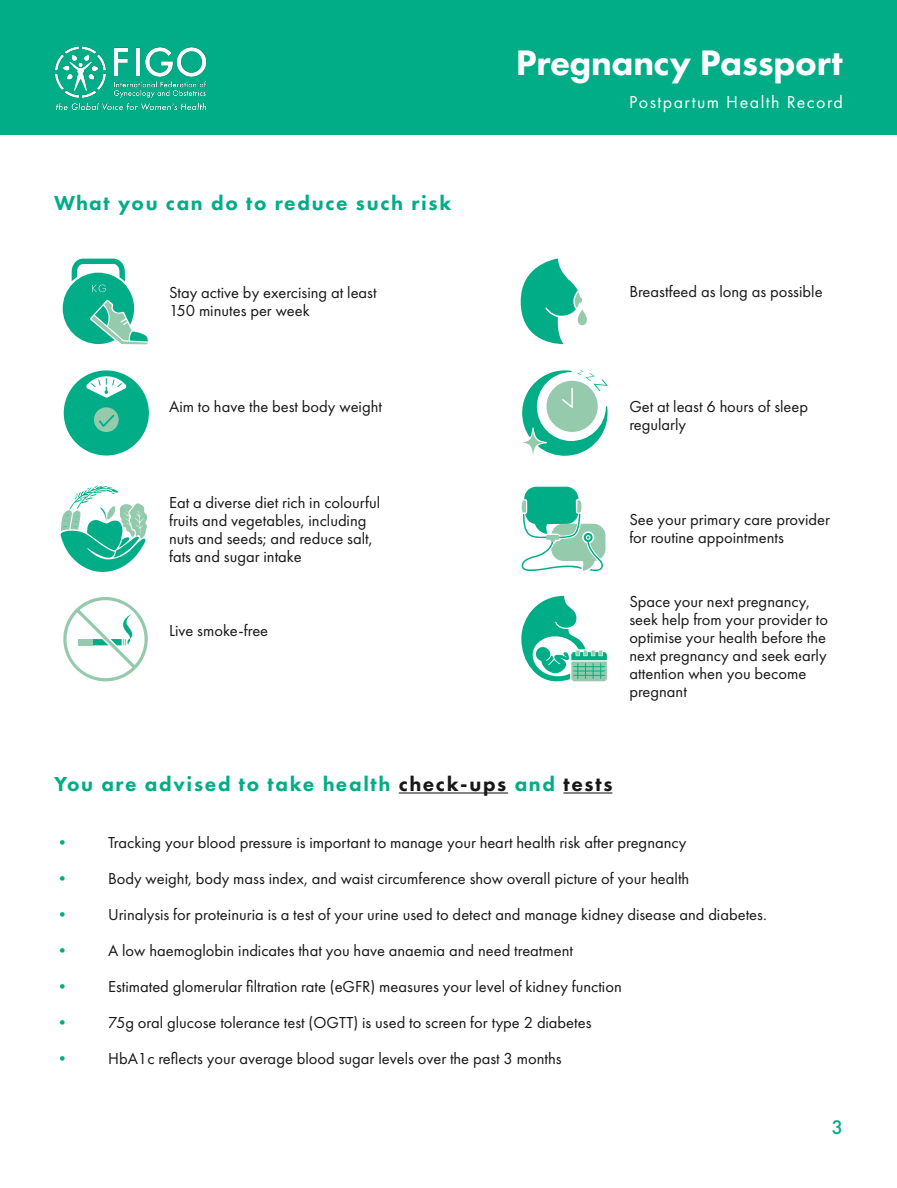
<style>
.page{position:relative;width:897px;height:1188px;background:#fff}
.page>*{position:absolute;margin:0;border:0;box-sizing:border-box;transform-origin:0 0}
.t1{font:800 36.75px "Futura PT";letter-spacing:-.01em;color:#fff}
.t2{font:800 21px "Futura PT";letter-spacing:.08em;color:#00ad86}
.t3{font:18px "Futura PT";letter-spacing:.08em;color:#fff}
.t4{font:500 18px "Futura";color:#00ad86}
.t5{font:16.5px/18px "Futura PT";color:#181617}
.s1{color:#181617}
.s2{color:#00ad86}
</style>
<div class="page">
<hr style="left:399px;top:792px;width:109px;height:2px;background:#181617">
<hr style="left:563px;top:792px;width:49px;height:2px;background:#181617">
<div style="left:0;top:0;width:896px;height:135px;background:#00ad86"></div>
<img style="left:55px;top:46px;width:152px;height:65px">
<svg style="left:63px;top:259px;width:85px;height:85px"></svg>
<svg style="left:520px;top:258px;width:67px;height:86px"></svg>
<svg style="left:64px;top:370px;width:85px;height:86px"></svg>
<svg style="left:522px;top:370px;width:85px;height:86px"></svg>
<svg style="left:60px;top:485px;width:87px;height:87px"></svg>
<svg style="left:521px;top:487px;width:84px;height:84px"></svg>
<svg style="left:63px;top:597px;width:85px;height:84px"></svg>
<svg style="left:521px;top:596px;width:86px;height:85px"></svg>
<hr style="left:573px;top:666px;width:31px;height:1px;background:#00ad86">
<hr style="left:573px;top:671px;width:31px;height:1px;background:#00ad86">
<hr style="left:573px;top:675px;width:31px;height:1px;background:#00ad86">
<p class="t2" style="left:54px;top:190px;width:399px">What you can do to reduce such risk</p>
<h1 class="t1" style="left:515px;top:40px;width:328px">Pregnancy Passport</h1>
<p class="t3" style="left:629px;top:91px;width:215px">Postpartum Health Record</p>
<p class="t5" style="left:169px;top:283px;width:209px">Stay active by exercising at least<br>150 minutes per week</p>
<p class="t5" style="left:629px;top:282px;width:195px">Breastfeed as long as possible</p>
<p class="t5" style="left:169px;top:397px;width:214px">Aim to have the best body weight</p>
<p class="t5" style="left:629px;top:397px;width:180px">Get at least 6 hours of sleep regularly</p>
<p class="t5" style="left:169px;top:493px;width:213px">Eat a diverse diet rich in colourful fruits and vegetables, including nuts and seeds; and reduce salt, fats and sugar intake</p>
<p class="t5" style="left:169px;top:622px;width:101px">Live smoke-free</p>
<p class="t5" style="left:629px;top:510px;width:202px">See your primary care provider for routine appointments</p>
<p class="t5" style="left:629px;top:592px;width:200px">Space your next pregnancy, seek help from your provider to optimise your health before the next pregnancy and seek early attention when you become pregnant</p>
<p class="t2" style="left:54px;top:771px;width:560px">You are advised to take health <span class="s1">check-ups</span> and <span class="s1">tests</span></p>
<p class="t5" style="left:54px;top:834px;width:633px"><span class="s2">•</span> Tracking your blood pressure is important to manage your heart health risk after pregnancy</p>
<p class="t5" style="left:54px;top:870px;width:636px"><span class="s2">•</span> Body weight, body mass index, and waist circumference show overall picture of your health</p>
<p class="t5" style="left:54px;top:906px;width:714px"><span class="s2">•</span> Urinalysis for proteinuria is a test of your urine used to detect and manage kidney disease and diabetes.</p>
<p class="t5" style="left:54px;top:942px;width:520px"><span class="s2">•</span> A low haemoglobin indicates that you have anaemia and need treatment</p>
<p class="t5" style="left:54px;top:978px;width:569px"><span class="s2">•</span> Estimated glomerular filtration rate (eGFR) measures your level of kidney function</p>
<p class="t5" style="left:54px;top:1014px;width:539px"><span class="s2">•</span> 75g oral glucose tolerance test (OGTT) is used to screen for type 2 diabetes</p>
<p class="t5" style="left:54px;top:1050px;width:509px"><span class="s2">•</span> HbA1c reflects your average blood sugar levels over the past 3 months</p>
<p class="t4" style="left:831px;top:1115px;width:13px">3</p>
</div>
